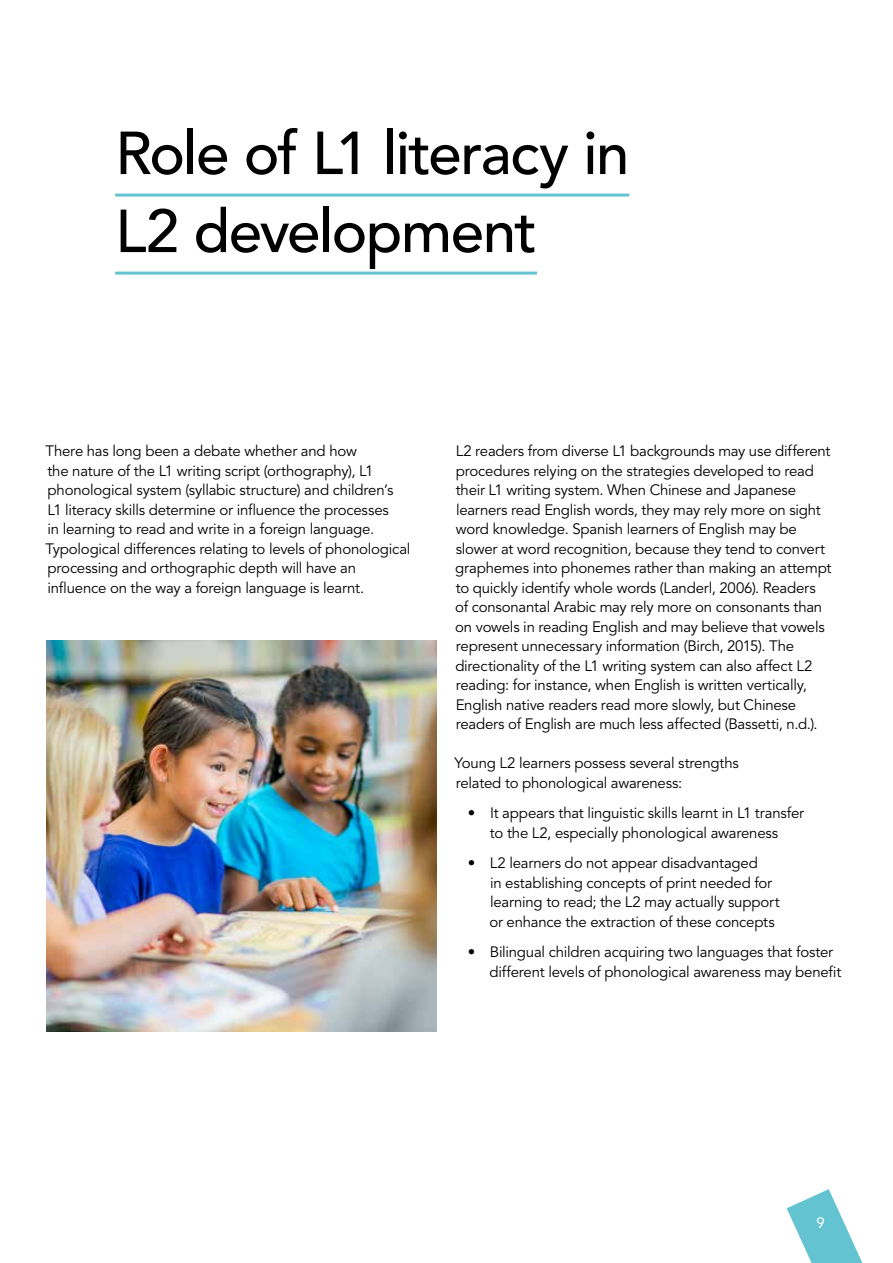
<style>
.page{position:relative;width:893px;height:1263px;background:#fff}
.page>*{position:absolute;margin:0;border:0;box-sizing:border-box;transform-origin:0 0}
.t1{font:500 60px/78px "Avenir LT Std";letter-spacing:-.025em;color:#000}
.t2{font:15px/19.5px "Avenir LT Std";letter-spacing:-.015em;color:#000}
.t3{font:15px "Avenir LT Std";color:#fff}
</style>
<div class="page">
<hr style="left:115px;top:194px;width:514px;height:3px;background:#63c3d1">
<hr style="left:115px;top:272px;width:422px;height:3px;background:#63c3d1">
<img style="left:47px;top:641px;width:389px;height:390px">
<svg style="left:787px;top:1189px;width:76px;height:74px"></svg>
<h1 class="t1" style="left:115px;top:116px;width:516px">Role of L1 literacy in<br>L2 development</h1>
<p class="t2" style="left:46px;top:442px;width:366px">There has long been a debate whether and how<br>the nature of the L1 writing script (orthography), L1 phonological system (syllabic structure) and children’s<br>L1 literacy skills determine or influence the processes<br>in learning to read and write in a foreign language.<br>Typological differences relating to levels of phonological processing and orthographic depth will have an influence on the way a foreign language is learnt.</p>
<p class="t2" style="left:455px;top:442px;width:378px">L2 readers from diverse L1 backgrounds may use different procedures relying on the strategies developed to read their L1 writing system. When Chinese and Japanese learners read English words, they may rely more on sight word knowledge. Spanish learners of English may be slower at word recognition, because they tend to convert graphemes into phonemes rather than making an attempt to quickly identify whole words (Landerl, 2006). Readers of consonantal Arabic may rely more on consonants than on vowels in reading English and may believe that vowels represent unnecessary information (Birch, 2015). The directionality of the L1 writing system can also affect L2 reading: for instance, when English is written vertically, English native readers read more slowly, but Chinese readers of English are much less affected (Bassetti, n.d.).</p>
<p class="t2" style="left:455px;top:754px;width:286px">Young L2 learners possess several strengths related to phonological awareness:</p>
<p class="t2" style="left:468px;top:804px;width:338px;text-align:center">• It appears that linguistic skills learnt in L1 transfer to the L2, especially phonological awareness</p>
<p class="t2" style="left:489px;top:854px;width:292px;text-indent:-21px">• L2 learners do not appear disadvantaged<br>in establishing concepts of print needed for learning to read; the L2 may actually support or enhance the extraction of these concepts</p>
<p class="t2" style="left:489px;top:943px;width:353px;text-indent:-22px">• Bilingual children acquiring two languages that foster different levels of phonological awareness may benefit</p>
<p class="t3" style="left:816px;top:1214px;width:10px">9</p>
</div>
